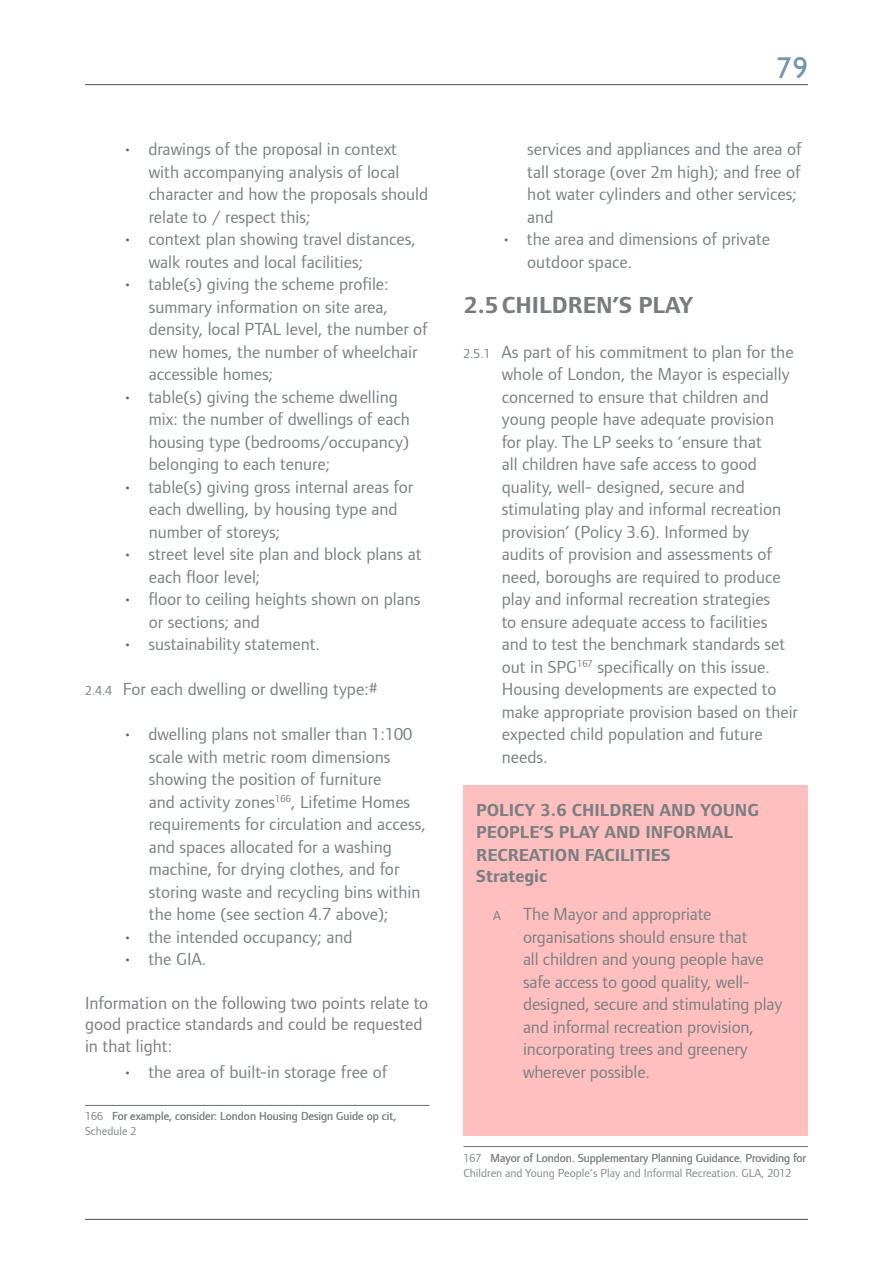
<style>
.page{position:relative;width:893px;height:1263px;background:#fff}
.page>*{position:absolute;margin:0;border:0;box-sizing:border-box;transform-origin:0 0}
.t1{font:30px "Gill Sans";color:#7396a8}
.Text_heading_LEVEL_2{font:700 24px "Foundry Form Sans";color:#797b7e}
.Bullets{font:18px/22.5px "Foundry Form Sans";color:#797f83}
.Body_copy_paragraph{font:18px/22.5px "Foundry Form Sans";color:#797f83}
.Bullets_Lettered_Lev{font:18px/22.5px "Foundry Form Sans";letter-spacing:-.01em;color:#797f83}
.Footnote_Text{font:18px/22.5px "Foundry Form Sans";color:#797f83}
.t2{font:18px/21.6px "Foundry Form Sans";color:#797b7e}
.Text_subheading{font:700 18px/22.5px "Foundry Form Sans";color:#797f83}
.Footnote_Text-2{font:12px/15px "Foundry Form Sans";color:#82878b}
.s1{color:#636366}
.s2{font-size:13.5px}
</style>
<div class="page">
<hr style="left:85px;top:1219px;width:723px;height:1px;background:#4b4c4d">
<hr style="left:85px;top:84px;width:723px;height:1px;background:#4b4c4d">
<hr style="left:85px;top:1105px;width:344px;height:1px;background:#6c6d70">
<hr style="left:463px;top:1146px;width:345px;height:1px;background:#6c6d70">
<div style="left:463px;top:785px;width:345px;height:350px;background:#ffbfbf"></div>
<p class="Bullets" style="left:149px;top:138px;width:281px;text-indent:-26px"><span class="s1">•</span> drawings of the proposal in context with accompanying analysis of local character and how the proposals should relate to / respect this;</p>
<p class="Bullets" style="left:149px;top:228px;width:269px;text-indent:-26px"><span class="s1">•</span> context plan showing travel distances, walk routes and local facilities;</p>
<p class="Bullets" style="left:149px;top:273px;width:281px;text-indent:-26px"><span class="s1">•</span> table(s) giving the scheme profile: summary information on site area, density, local PTAL level, the number of new homes, the number of wheelchair accessible homes;</p>
<p class="Bullets" style="left:149px;top:385px;width:263px;text-indent:-26px"><span class="s1">•</span> table(s) giving the scheme dwelling mix: the number of dwellings of each housing type (bedrooms/occupancy) belonging to each tenure;</p>
<p class="Bullets" style="left:149px;top:475px;width:266px;text-indent:-26px"><span class="s1">•</span> table(s) giving gross internal areas for each dwelling, by housing type and number of storeys;</p>
<p class="Bullets" style="left:149px;top:543px;width:274px;text-indent:-26px"><span class="s1">•</span> street level site plan and block plans at each floor level;</p>
<p class="Bullets" style="left:149px;top:588px;width:273px;text-indent:-26px"><span class="s1">•</span> floor to ceiling heights shown on plans or sections; and</p>
<p class="Bullets" style="left:123px;top:633px;width:198px"><span class="s1">•</span> sustainability statement.</p>
<p class="Body_copy_paragraph" style="left:85px;top:678px;width:294px"><span class="s2">2.4.4</span> For each dwelling or dwelling type:#</p>
<p class="Bullets" style="left:149px;top:723px;width:279px;text-indent:-26px"><span class="s1">•</span> dwelling plans not smaller than 1:100 scale with metric room dimensions showing the position of furniture<br>and activity zones<sup>166</sup>, Lifetime Homes requirements for circulation and access, and spaces allocated for a washing machine, for drying clothes, and for storing waste and recycling bins within the home (see section 4.7 above);</p>
<p class="Bullets" style="left:123px;top:925px;width:231px"><span class="s1">•</span> the intended occupancy; and</p>
<p class="Bullets" style="left:123px;top:948px;width:85px"><span class="s1">•</span> the GIA.</p>
<p class="t2" style="left:85px;top:991px;width:345px">Information on the following two points relate to good practice standards and could be requested in that light:</p>
<p class="Bullets" style="left:123px;top:1060px;width:266px"><span class="s1">•</span> the area of built-in storage free of</p>
<p class="Footnote_Text-2" style="left:85px;top:1109px;width:313px">166 For example, consider: London Housing Design Guide op cit,<br>Schedule 2</p>
<h1 class="t1" style="left:776px;top:50px;width:33px">79</h1>
<p class="Footnote_Text" style="left:527px;top:138px;width:276px">services and appliances and the area of tall storage (over 2m high); and free of hot water cylinders and other services; and</p>
<p class="Bullets" style="left:527px;top:228px;width:244px;text-indent:-26px"><span class="s1">•</span> the area and dimensions of private outdoor space.</p>
<p class="Text_heading_LEVEL_2" style="left:463px;top:291px;width:231px">2.5CHILDREN’S PLAY</p>
<p class="Body_copy_paragraph" style="left:502px;top:340px;width:298px;text-indent:-38px"><span class="s2">2.5.1</span> As part of his commitment to plan for the whole of London, the Mayor is especially concerned to ensure that children and young people have adequate provision for play. The LP seeks to ‘ensure that<br>all children have safe access to good quality, well- designed, secure and stimulating play and informal recreation provision’ (Policy 3.6). Informed by<br>audits of provision and assessments of need, boroughs are required to produce play and informal recreation strategies<br>to ensure adequate access to facilities and to test the benchmark standards set out in SPG<sup>167</sup> specifically on this issue.<br>Housing developments are expected to make appropriate provision based on their expected child population and future needs.</p>
<p class="Text_subheading" style="left:476px;top:799px;width:284px">POLICY 3.6 CHILDREN AND YOUNG<br>PEOPLE’S PLAY AND INFORMAL<br>RECREATION FACILITIES</p>
<p class="Text_subheading" style="left:476px;top:865px;width:72px">Strategic</p>
<p class="Bullets_Lettered_Lev" style="left:523px;top:903px;width:261px;text-indent:-30px"><span class="s2">A</span> The Mayor and appropriate organisations should ensure that<br>all children and young people have safe access to good quality, well&shy;designed, secure and stimulating play and informal recreation provision, incorporating trees and greenery wherever possible.</p>
<p class="Footnote_Text-2" style="left:463px;top:1150px;width:344px">167 Mayor of London. Supplementary Planning Guidance. Providing for<br>Children and Young People’s Play and Informal Recreation. GLA, 2012</p>
</div>
